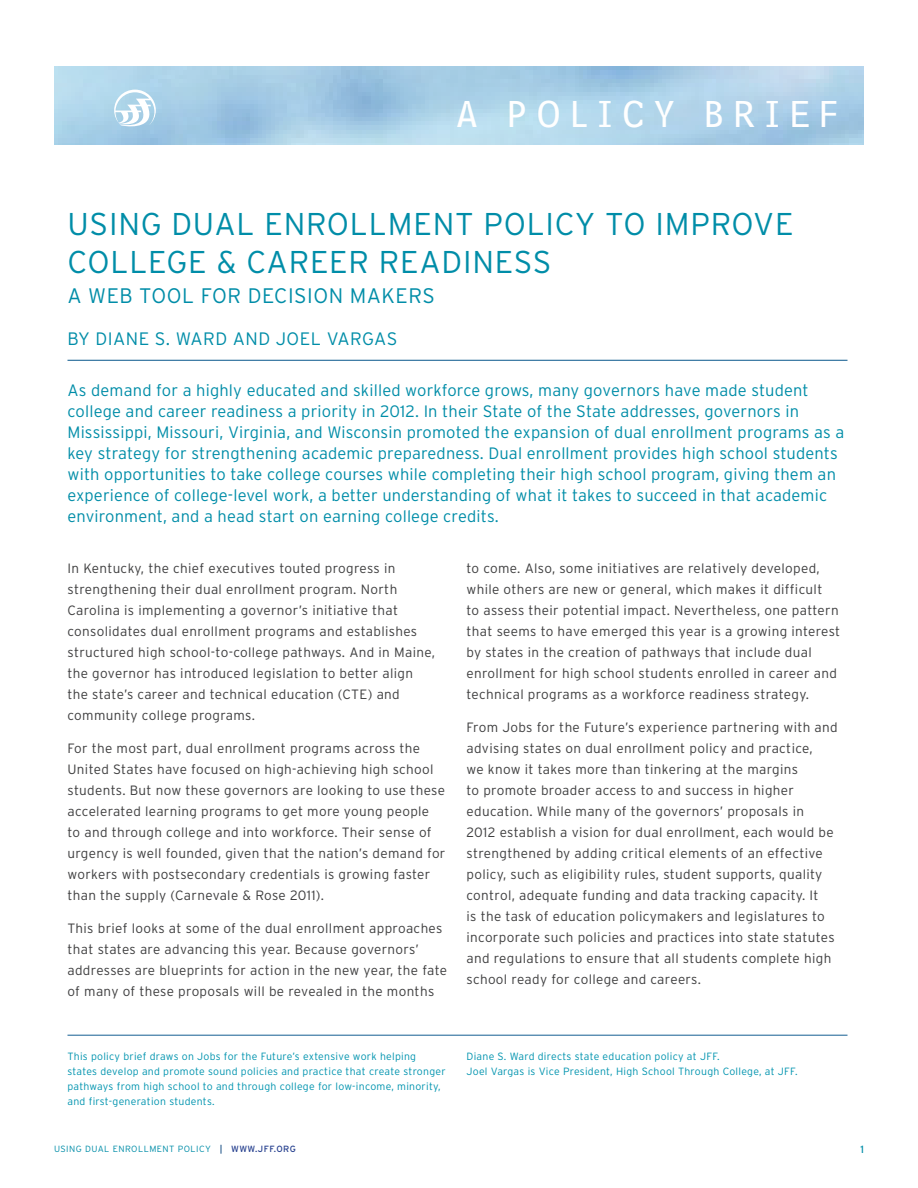
<style>
.page{position:relative;width:918px;height:1188px;background:#fff}
.page>*{position:absolute;margin:0;border:0;box-sizing:border-box;transform-origin:0 0}
.t1{font:39px "Bell Centennial Sub Caption";letter-spacing:.25em;color:#fff}
.header1{font:300 31.5px/37.5px "Interstate";letter-spacing:.025em;color:#008da8}
.header1-2{font:300 21px "Interstate";letter-spacing:.025em;color:#008da8}
.header1-3{font:300 18px "Interstate";letter-spacing:.025em;color:#008da8}
.objective{font:300 16.5px/21px "Interstate";letter-spacing:.01em;color:#008da8}
.copy{font:300 13.5px/21px "Interstate";letter-spacing:.025em;color:#3e3e3f}
.copy-2{font:300 10.5px/15px "Interstate";letter-spacing:.025em;color:#0094af}
.t2{font:10.5px "Interstate";color:#008da8}
.t3{font:300 9px "Interstate";letter-spacing:.05em;color:#008da8}
.s1{font-weight:400;color:#003d78}
.s2{font-weight:400;color:#253f8e}
</style>
<div class="page">
<svg style="left:114px;top:90px;width:42px;height:38px"></svg>
<hr style="left:68px;top:360px;width:780px;height:1px;background:#135e91">
<hr style="left:68px;top:1035px;width:780px;height:1px;background:#135e91">
<h1 class="t1" style="left:456px;top:91px;width:382px">A POLICY BRIEF</h1>
<p class="header1" style="left:68px;top:205px;width:728px">USING DUAL ENROLLMENT POLICY TO IMPROVE<br>COLLEGE &amp; CAREER READINESS</p>
<p class="header1-2" style="left:68px;top:284px;width:369px">A WEB TOOL FOR DECISION MAKERS</p>
<p class="header1-3" style="left:68px;top:328px;width:331px">BY DIANE S. WARD AND JOEL VARGAS</p>
<p class="objective" style="left:68px;top:380px;width:779px">As demand for a highly educated and skilled workforce grows, many governors have made student college and career readiness a priority in 2012. In their State of the State addresses, governors in Mississippi, Missouri, Virginia, and Wisconsin promoted the expansion of dual enrollment programs as a key strategy for strengthening academic preparedness. Dual enrollment provides high school students with opportunities to take college courses while completing their high school program, giving them an experience of college-level work, a better understanding of what it takes to succeed in that academic environment, and a head start on earning college credits.</p>
<p class="copy" style="left:68px;top:558px;width:369px">In Kentucky, the chief executives touted progress in strengthening their dual enrollment program. North Carolina is implementing a governor’s initiative that consolidates dual enrollment programs and establishes structured high school-to-college pathways. And in Maine, the governor has introduced legislation to better align the state’s career and technical education (CTE) and community college programs.</p>
<p class="copy" style="left:68px;top:738px;width:379px">For the most part, dual enrollment programs across the United States have focused on high-achieving high school students. But now these governors are looking to use these accelerated learning programs to get more young people<br>to and through college and into workforce. Their sense of urgency is well founded, given that the nation’s demand for workers with postsecondary credentials is growing faster than the supply (Carnevale &amp; Rose 2011).</p>
<p class="copy" style="left:68px;top:918px;width:381px">This brief looks at some of the dual enrollment approaches that states are advancing this year. Because governors’ addresses are blueprints for action in the new year, the fate of many of these proposals will be revealed in the months</p>
<p class="copy" style="left:466px;top:558px;width:375px">to come. Also, some initiatives are relatively developed, while others are new or general, which makes it difficult<br>to assess their potential impact. Nevertheless, one pattern that seems to have emerged this year is a growing interest by states in the creation of pathways that include dual enrollment for high school students enrolled in career and technical programs as a workforce readiness strategy.</p>
<p class="copy" style="left:466px;top:717px;width:373px">From Jobs for the Future’s experience partnering with and advising states on dual enrollment policy and practice,<br>we know it takes more than tinkering at the margins<br>to promote broader access to and success in higher education. While many of the governors’ proposals in<br>2012 establish a vision for dual enrollment, each would be strengthened by adding critical elements of an effective policy, such as eligibility rules, student supports, quality control, adequate funding and data tracking capacity. It<br>is the task of education policymakers and legislatures to incorporate such policies and practices into state statutes and regulations to ensure that all students complete high school ready for college and careers.</p>
<p class="copy-2" style="left:68px;top:1048px;width:380px">This policy brief draws on Jobs for the Future’s extensive work helping states develop and promote sound policies and practice that create stronger pathways from high school to and through college for low-income, minority, and first-generation students.</p>
<p class="copy-2" style="left:466px;top:1048px;width:333px">Diane S. Ward directs state education policy at JFF.<br>Joel Vargas is Vice President, High School Through College, at JFF.</p>
<p class="t3" style="left:54px;top:1144px;width:243px">USING DUAL ENROLLMENT POLICY <span class="s1">|</span> <span class="s2">WWW.JFF.ORG</span></p>
<p class="t2" style="left:860px;top:1143px;width:5px">1</p>
</div>
